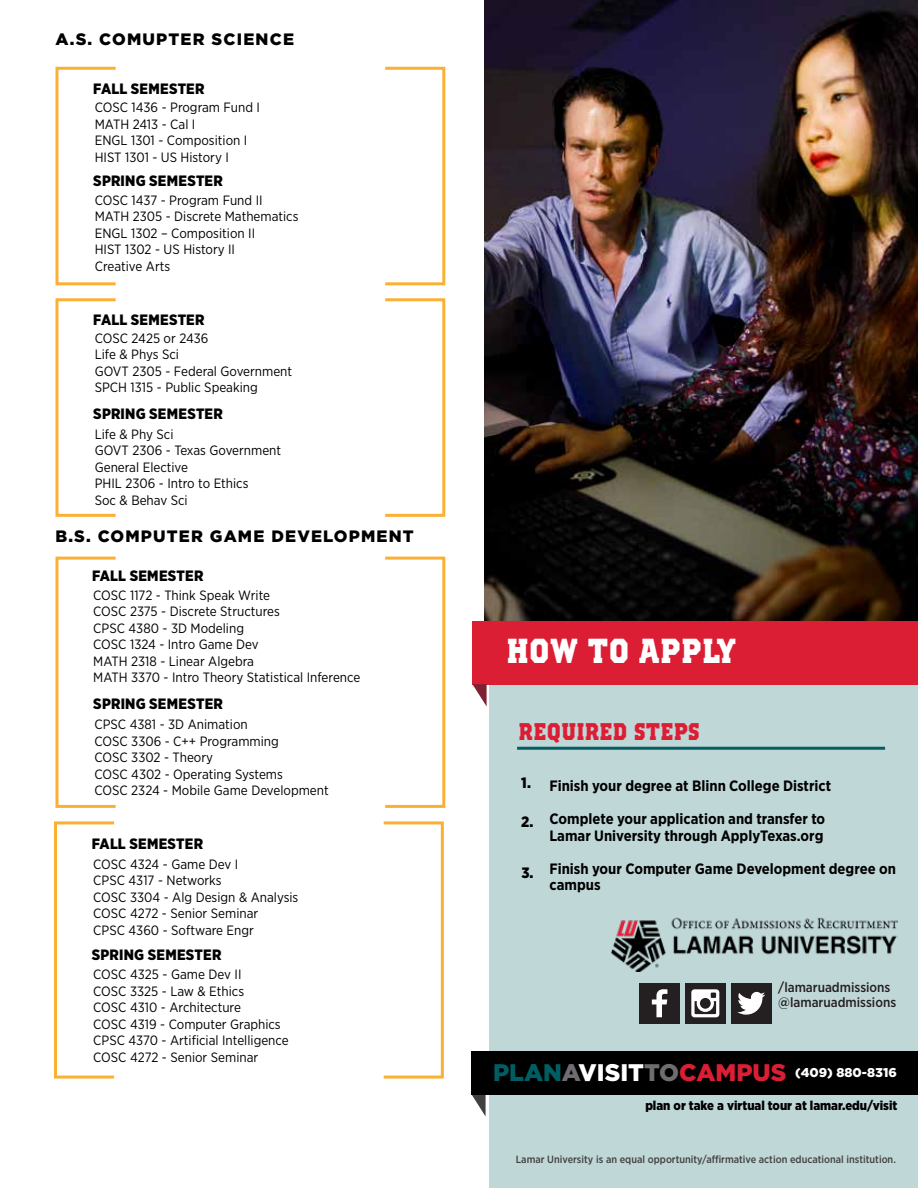
<style>
.page{position:relative;width:918px;height:1188px;background:#fff}
.page>*{position:absolute;margin:0;border:0;box-sizing:border-box;transform-origin:0 0}
.t1{font:700 34.5px "Lamar";color:#fff}
.t2{font:700 24px "Lamar";color:#dc1e35}
.t3{font:900 16.5px "Gotham";letter-spacing:.07em;color:#000}
.t4{font:700 15px/16.5px "Gotham Narrow";color:#000}
.t5{font:900 15px "Gotham Narrow";letter-spacing:.015em;color:#000}
.t6{font:13.5px/16.5px "Gotham Narrow";color:#000}
.t7{font:500 13.5px/15px "Gotham Narrow";color:#241f21}
.t8{font:900 12.9px "Gotham Narrow";color:#000}
.t9{font:900 12.75px "Gotham";color:#fff}
.t10{font:500 10.5px "Gotham Narrow";color:#404040}
.s1{font-size:24px;color:#005e63}
.s2{font-size:24px;color:#6e6e70}
.s3{font-size:24px}
.s4{font-size:24px;color:#dc1e35}
</style>
<div class="page">
<div style="left:489px;top:0;width:429px;height:1188px;background:#c0d7d8"></div>
<div style="left:472px;top:621px;width:446px;height:63px;background:#dc1e35"></div>
<svg style="left:472px;top:684px;width:15px;height:22px"></svg>
<div style="left:471px;top:1051px;width:447px;height:43px;background:#000"></div>
<svg style="left:471px;top:1094px;width:15px;height:23px"></svg>
<hr style="left:517px;top:747px;width:368px;height:3px;background:#055e63">
<div style="left:639px;top:983px;width:40px;height:40px;background:#241f21"></div>
<svg style="left:652px;top:989px;width:15px;height:28px"></svg>
<div style="left:731px;top:983px;width:40px;height:40px;background:#241f21"></div>
<svg style="left:737px;top:992px;width:28px;height:23px"></svg>
<div style="left:685px;top:983px;width:40px;height:40px;background:#241f21"></div>
<svg style="left:691px;top:989px;width:28px;height:28px"></svg>
<img style="left:611px;top:917px;width:286px;height:55px">
<img style="left:485px;top:0;width:433px;height:621px">
<svg style="left:55px;top:66px;width:391px;height:220px"></svg>
<svg style="left:55px;top:298px;width:391px;height:219px"></svg>
<svg style="left:55px;top:556px;width:391px;height:252px"></svg>
<svg style="left:54px;top:821px;width:390px;height:258px"></svg>
<p class="t3" style="left:55px;top:28px;width:240px">A.S. COMUPTER SCIENCE</p>
<p class="t5" style="left:93px;top:79px;width:113px">FALL SEMESTER</p>
<p class="t6" style="left:95px;top:99px;width:167px">COSC 1436 - Program Fund I<br>MATH 2413 - Cal I<br>ENGL 1301 - Composition I<br>HIST 1301 - US History I</p>
<p class="t6" style="left:95px;top:191px;width:205px">COSC 1437 - Program Fund II<br>MATH 2305 - Discrete Mathematics<br>ENGL 1302 – Composition II<br>HIST 1302 - US History II<br>Creative Arts</p>
<p class="t5" style="left:93px;top:170px;width:131px">SPRING SEMESTER</p>
<p class="t5" style="left:93px;top:310px;width:113px">FALL SEMESTER</p>
<p class="t6" style="left:95px;top:330px;width:199px">COSC 2425 or 2436<br>Life &amp; Phys Sci<br>GOVT 2305 - Federal Government<br>SPCH 1315 - Public Speaking</p>
<p class="t6" style="left:95px;top:425px;width:188px">Life &amp; Phy Sci<br>GOVT 2306 - Texas Government<br>General Elective<br>PHIL 2306 - Intro to Ethics<br>Soc &amp; Behav Sci</p>
<p class="t5" style="left:93px;top:404px;width:131px">SPRING SEMESTER</p>
<p class="t3" style="left:55px;top:525px;width:360px">B.S. COMPUTER GAME DEVELOPMENT</p>
<p class="t5" style="left:92px;top:566px;width:113px">FALL SEMESTER</p>
<p class="t6" style="left:93px;top:586px;width:269px">COSC 1172 - Think Speak Write<br>COSC 2375 - Discrete Structures<br>CPSC 4380 - 3D Modeling<br>COSC 1324 - Intro Game Dev<br>MATH 2318 - Linear Algebra<br>MATH 3370 - Intro Theory Statistical Inference</p>
<p class="t6" style="left:95px;top:716px;width:236px">CPSC 4381 - 3D Animation<br>COSC 3306 - C++ Programming<br>COSC 3302 - Theory<br>COSC 4302 - Operating Systems<br>COSC 2324 - Mobile Game Development</p>
<p class="t5" style="left:93px;top:694px;width:131px">SPRING SEMESTER</p>
<p class="t5" style="left:92px;top:834px;width:113px">FALL SEMESTER</p>
<p class="t6" style="left:93px;top:856px;width:207px">COSC 4324 - Game Dev I<br>CPSC 4317 - Networks<br>COSC 3304 - Alg Design &amp; Analysis<br>COSC 4272 - Senior Seminar<br>CPSC 4360 - Software Engr</p>
<p class="t6" style="left:93px;top:966px;width:197px">COSC 4325 - Game Dev II<br>COSC 3325 - Law &amp; Ethics<br>COSC 4310 - Architecture<br>COSC 4319 - Computer Graphics<br>CPSC 4370 - Artificial Intelligence<br>COSC 4272 - Senior Seminar</p>
<p class="t5" style="left:92px;top:945px;width:131px">SPRING SEMESTER</p>
<h1 class="t1" style="left:507px;top:629px;width:231px">HOW TO APPLY</h1>
<h2 class="t2" style="left:518px;top:717px;width:183px">REQUIRED STEPS</h2>
<p class="t5" style="left:521px;top:773px;width:11px">1.</p>
<p class="t5" style="left:521px;top:812px;width:14px">2.</p>
<p class="t4" style="left:549px;top:778px;width:283px">Finish your degree at Blinn College District</p>
<p class="t4" style="left:549px;top:811px;width:277px">Complete your application and transfer to<br>Lamar University through ApplyTexas.org</p>
<p class="t4" style="left:549px;top:860px;width:348px">Finish your Computer Game Development degree on campus</p>
<p class="t5" style="left:521px;top:863px;width:14px">3.</p>
<p class="t7" style="left:778px;top:980px;width:119px">/lamaruadmissions @lamaruadmissions</p>
<p class="t9" style="left:493px;top:1064px;width:405px"><span class="s1">PLAN</span><span class="s2">A</span><span class="s3">VISIT</span><span class="s2">TO</span><span class="s4">CAMPUS</span> (409) 880-8316</p>
<p class="t8" style="left:645px;top:1097px;width:254px">plan or take a virtual tour at lamar.edu/visit</p>
<p class="t10" style="left:516px;top:1152px;width:382px">Lamar University is an equal opportunity/affirmative action educational institution.</p>
</div>
